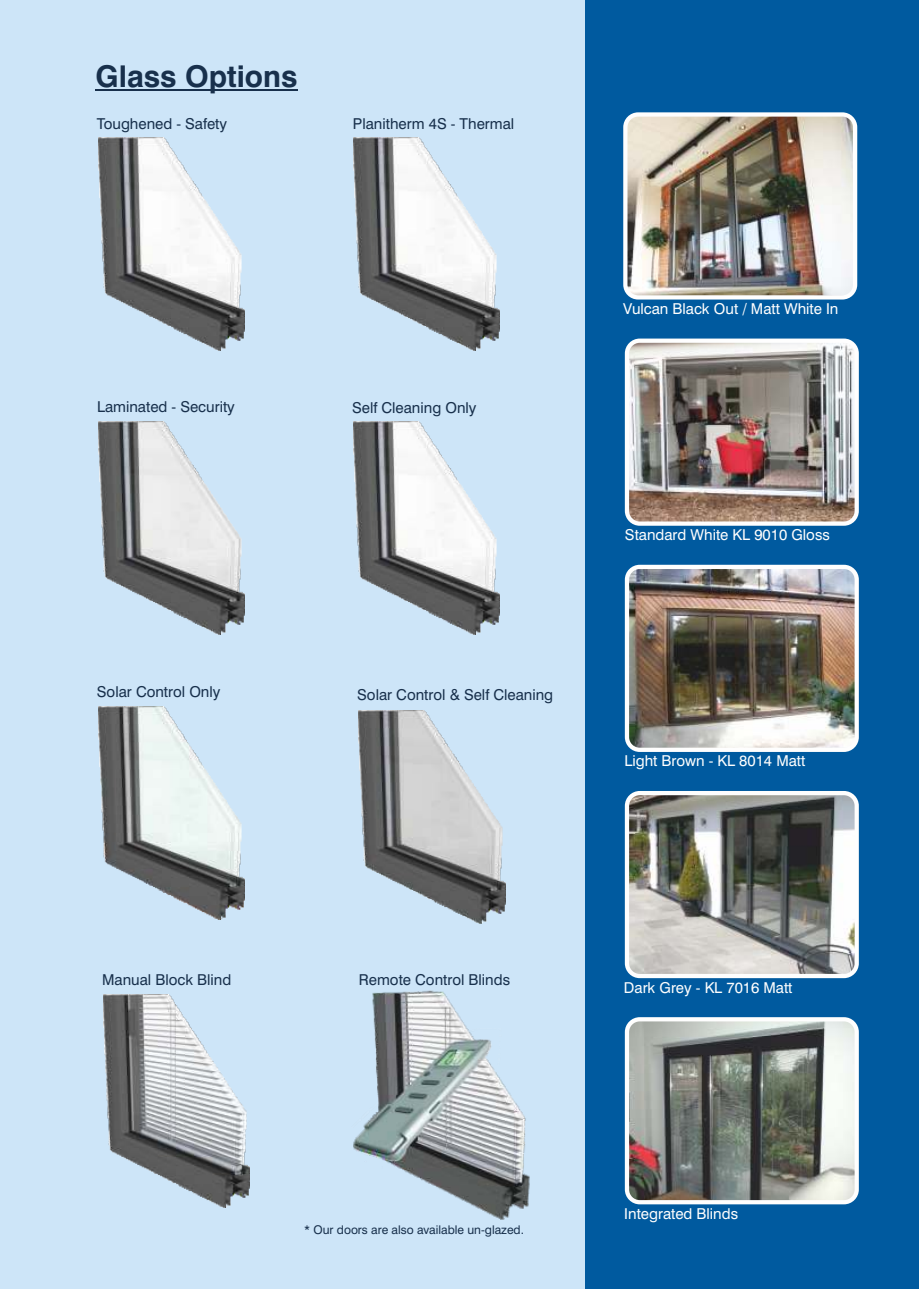
<style>
.page{position:relative;width:919px;height:1289px;background:#fff}
.page>*{position:absolute;margin:0;border:0;box-sizing:border-box;transform-origin:0 0}
.t1{font:700 30px "Swiss 721 BT";color:#18304c}
.t2{font:15px "Swiss 721 BT";color:#18304c}
.t3{font:15px "Swiss 721 BT";color:#fefefe}
.t4{font:12px "Swiss 721 BT";color:#18304c}
</style>
<div class="page">
<div style="left:0;top:0;width:918px;height:1288px;background:#005a9f"></div>
<div style="left:0;top:0;width:584px;height:1288px;background:#cde5f8"></div>
<img style="left:625px;top:114px;width:230px;height:183px;border-radius:13px">
<div style="left:623px;top:112px;width:234px;height:187px;border:4px solid #fefefe;border-radius:13px"></div>
<img style="left:629px;top:343px;width:227px;height:180px">
<div style="left:624px;top:338px;width:234px;height:187px;border:4px solid #fefefe;border-radius:13px"></div>
<img style="left:627px;top:567px;width:229px;height:182px;border-radius:13px">
<div style="left:624px;top:564px;width:234px;height:188px;border:4px solid #fefefe;border-radius:13px"></div>
<hr style="left:95px;top:89px;width:202px;height:2px;background:#18304c">
<img style="left:98px;top:706px;width:146px;height:213px">
<img style="left:359px;top:710px;width:146px;height:213px">
<img style="left:104px;top:994px;width:146px;height:213px">
<img style="left:98px;top:138px;width:146px;height:213px">
<img style="left:353px;top:138px;width:146px;height:213px">
<img style="left:98px;top:422px;width:146px;height:213px">
<img style="left:353px;top:422px;width:146px;height:213px">
<img style="left:627px;top:793px;width:229px;height:183px;border-radius:13px">
<div style="left:624px;top:791px;width:234px;height:187px;border:4px solid #fefefe;border-radius:13px"></div>
<img style="left:627px;top:1019px;width:229px;height:183px;border-radius:13px">
<div style="left:624px;top:1017px;width:234px;height:187px;border:4px solid #fefefe;border-radius:13px"></div>
<img style="left:353px;top:990px;width:177px;height:229px">
<h1 class="t1" style="left:95px;top:64px;width:203px">Glass Options</h1>
<p class="t2" style="left:97px;top:118px;width:132px">Toughened - Safety</p>
<p class="t2" style="left:353px;top:117px;width:163px">Planitherm 4S - Thermal</p>
<p class="t2" style="left:97px;top:401px;width:139px">Laminated - Security</p>
<p class="t2" style="left:352px;top:401px;width:126px">Self Cleaning Only</p>
<p class="t2" style="left:97px;top:685px;width:125px">Solar Control Only</p>
<p class="t2" style="left:357px;top:689px;width:197px">Solar Control &amp; Self Cleaning</p>
<p class="t3" style="left:623px;top:302px;width:217px">Vulcan Black Out / Matt White In</p>
<p class="t3" style="left:625px;top:528px;width:206px">Standard White KL 9010 Gloss</p>
<p class="t3" style="left:624px;top:755px;width:182px">Light Brown - KL 8014 Matt</p>
<p class="t2" style="left:102px;top:973px;width:131px">Manual Block Blind</p>
<p class="t2" style="left:359px;top:973px;width:153px">Remote Control Blinds</p>
<p class="t3" style="left:624px;top:981px;width:170px">Dark Grey - KL 7016 Matt</p>
<p class="t4" style="left:304px;top:1225px;width:221px">* Our doors are also available un-glazed.</p>
<p class="t3" style="left:624px;top:1207px;width:115px">Integrated Blinds</p>
</div>
